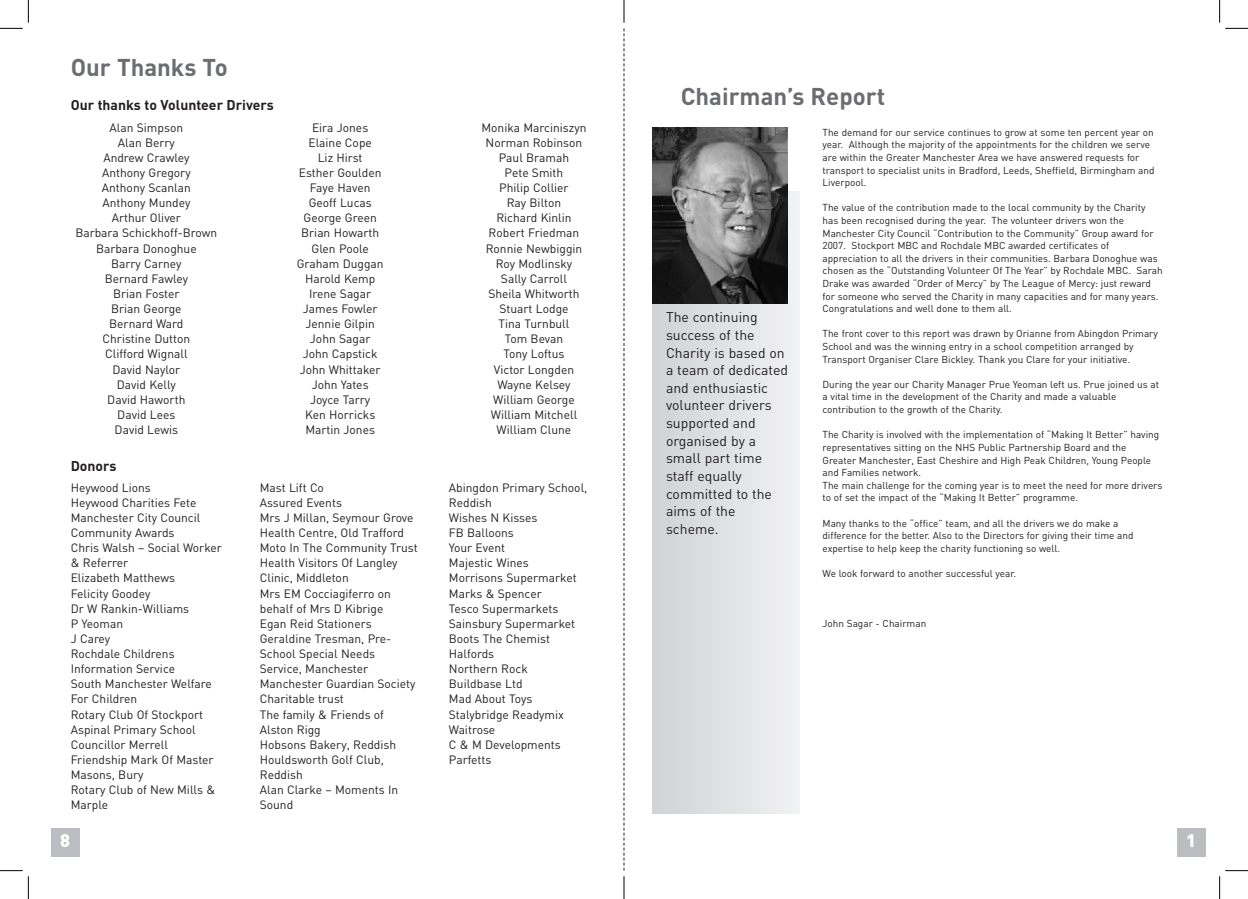
<style>
.page{position:relative;width:1248px;height:899px;background:#fff}
.page>*{position:absolute;margin:0;border:0;box-sizing:border-box;transform-origin:0 0}
.t1{font:700 24px "DIN";color:#6c6d70}
.t2{font:900 18px "DIN";color:#fff}
.t3{font:14px/17.6px "DIN";color:#231f20}
.t4{font:700 14px "DIN";color:#231f20}
.t5{font:12px/15.1px "DIN";color:#231f20}
.t6{font:10px/12.6px "DIN";color:#231f20}
</style>
<div class="page">
<div style="left:652px;top:191px;width:147px;height:623px;background:linear-gradient(to right,#d0d1d3,#f1f1f2)"></div>
<svg style="left:623px;top:876px;width:1px;height:23px"></svg>
<svg style="left:0;top:0;width:29px;height:29px"></svg>
<svg style="left:0;top:870px;width:29px;height:29px"></svg>
<svg style="left:1219px;top:0;width:28px;height:29px"></svg>
<svg style="left:1219px;top:870px;width:28px;height:29px"></svg>
<img style="left:652px;top:128px;width:135px;height:175px">
<div style="left:1176px;top:828px;width:29px;height:28px;background:#bcbdc0"></div>
<div style="left:51px;top:828px;width:28px;height:28px;background:#bcbdc0"></div>
<svg style="left:623px;top:0;width:1px;height:870px"></svg>
<h1 class="t1" style="left:71px;top:54px;width:158px">Our Thanks To</h1>
<p class="t4" style="left:71px;top:97px;width:204px">Our thanks to Volunteer Drivers</p>
<p class="t5" style="left:75px;top:121px;width:143px;text-align:center">Alan Simpson<br>Alan Berry<br>Andrew Crawley<br>Anthony Gregory<br>Anthony Scanlan<br>Anthony Mundey<br>Arthur Oliver<br>Barbara Schickhoff-Brown<br>Barbara Donoghue<br>Barry Carney<br>Bernard Fawley<br>Brian Foster<br>Brian George<br>Bernard Ward<br>Christine Dutton<br>Clifford Wignall<br>David Naylor<br>David Kelly<br>David Haworth<br>David Lees<br>David Lewis</p>
<p class="t5" style="left:297px;top:121px;width:88px;text-align:center">Eira Jones<br>Elaine Cope<br>Liz Hirst<br>Esther Goulden<br>Faye Haven<br>Geoff Lucas<br>George Green<br>Brian Howarth<br>Glen Poole<br>Graham Duggan<br>Harold Kemp<br>Irene Sagar<br>James Fowler<br>Jennie Gilpin<br>John Sagar<br>John Capstick<br>John Whittaker<br>John Yates<br>Joyce Tarry<br>Ken Horricks<br>Martin Jones</p>
<p class="t5" style="left:481px;top:121px;width:106px;text-align:center">Monika Marciniszyn<br>Norman Robinson<br>Paul Bramah<br>Pete Smith<br>Philip Collier<br>Ray Bilton<br>Richard Kinlin<br>Robert Friedman<br>Ronnie Newbiggin<br>Roy Modlinsky<br>Sally Carroll<br>Sheila Whitworth<br>Stuart Lodge<br>Tina Turnbull<br>Tom Bevan<br>Tony Loftus<br>Victor Longden<br>Wayne Kelsey<br>William George<br>William Mitchell<br>William Clune</p>
<p class="t4" style="left:71px;top:457px;width:47px">Donors</p>
<p class="t5" style="left:71px;top:481px;width:153px">Heywood Lions<br>Heywood Charities Fete<br>Manchester City Council<br>Community Awards<br>Chris Walsh – Social Worker &amp; Referrer<br>Elizabeth Matthews<br>Felicity Goodey<br>Dr W Rankin-Williams<br>P Yeoman<br>J Carey<br>Rochdale Childrens<br>Information Service<br>South Manchester Welfare<br>For Children<br>Rotary Club Of Stockport<br>Aspinal Primary School<br>Councillor Merrell<br>Friendship Mark Of Master<br>Masons, Bury<br>Rotary Club of New Mills &amp;<br>Marple</p>
<p class="t5" style="left:260px;top:481px;width:159px">Mast Lift Co<br>Assured Events<br>Mrs J Millan, Seymour Grove<br>Health Centre, Old Trafford<br>Moto In The Community Trust<br>Health Visitors Of Langley<br>Clinic, Middleton<br>Mrs EM Cocciagiferro on behalf of Mrs D Kibrige<br>Egan Reid Stationers<br>Geraldine Tresman, Pre-<br>School Special Needs<br>Service, Manchester<br>Manchester Guardian Society<br>Charitable trust<br>The family &amp; Friends of<br>Alston Rigg<br>Hobsons Bakery, Reddish<br>Houldsworth Golf Club,<br>Reddish<br>Alan Clarke – Moments In<br>Sound</p>
<p class="t5" style="left:449px;top:481px;width:140px">Abingdon Primary School,<br>Reddish<br>Wishes N Kisses<br>FB Balloons<br>Your Event<br>Majestic Wines<br>Morrisons Supermarket<br>Marks &amp; Spencer<br>Tesco Supermarkets<br>Sainsbury Supermarket<br>Boots The Chemist<br>Halfords<br>Northern Rock<br>Buildbase Ltd<br>Mad About Toys<br>Stalybridge Readymix<br>Waitrose<br>C &amp; M Developments<br>Parfetts</p>
<h1 class="t1" style="left:680px;top:82px;width:206px">Chairman’s Report</h1>
<p class="t3" style="left:666px;top:310px;width:124px">The continuing success of the<br>Charity is based on a team of dedicated and enthusiastic volunteer drivers supported and organised by a small part time staff equally committed to the aims of the scheme.</p>
<p class="t6" style="left:822px;top:127px;width:333px">The demand for our service continues to grow at some ten percent year on year. Although the majority of the appointments for the children we serve are within the Greater Manchester Area we have answered requests for transport to specialist units in Bradford, Leeds, Sheffield, Birmingham and Liverpool.</p>
<p class="t6" style="left:822px;top:203px;width:342px">The value of the contribution made to the local community by the Charity has been recognised during the year. The volunteer drivers won the Manchester City Council “Contribution to the Community” Group award for 2007. Stockport MBC and Rochdale MBC awarded certificates of appreciation to all the drivers in their communities. Barbara Donoghue was chosen as the “Outstanding Volunteer Of The Year” by Rochdale MBC. Sarah Drake was awarded “Order of Mercy” by The League of Mercy: just reward for someone who served the Charity in many capacities and for many years.<br>Congratulations and well done to them all.</p>
<p class="t6" style="left:822px;top:329px;width:337px">The front cover to this report was drawn by Orianne from Abingdon Primary<br>School and was the winning entry in a school competition arranged by<br>Transport Organiser Clare Bickley. Thank you Clare for your initiative.</p>
<p class="t6" style="left:822px;top:379px;width:338px">During the year our Charity Manager Prue Yeoman left us. Prue joined us at a vital time in the development of the Charity and made a valuable contribution to the growth of the Charity.</p>
<p class="t6" style="left:822px;top:429px;width:341px">The Charity is involved with the implementation of “Making It Better” having representatives sitting on the NHS Public Partnership Board and the Greater Manchester, East Cheshire and High Peak Children, Young People and Families network.<br>The main challenge for the coming year is to meet the need for more drivers to of set the impact of the “Making It Better” programme.</p>
<p class="t6" style="left:822px;top:518px;width:312px">Many thanks to the “office” team, and all the drivers we do make a difference for the better. Also to the Directors for giving their time and expertise to help keep the charity functioning so well.</p>
<p class="t6" style="left:822px;top:568px;width:195px">We look forward to another successful year.</p>
<p class="t6" style="left:822px;top:618px;width:105px">John Sagar - Chairman</p>
<h2 class="t2" style="left:60px;top:830px;width:12px">8</h2>
<h2 class="t2" style="left:1186px;top:830px;width:12px">1</h2>
</div>
